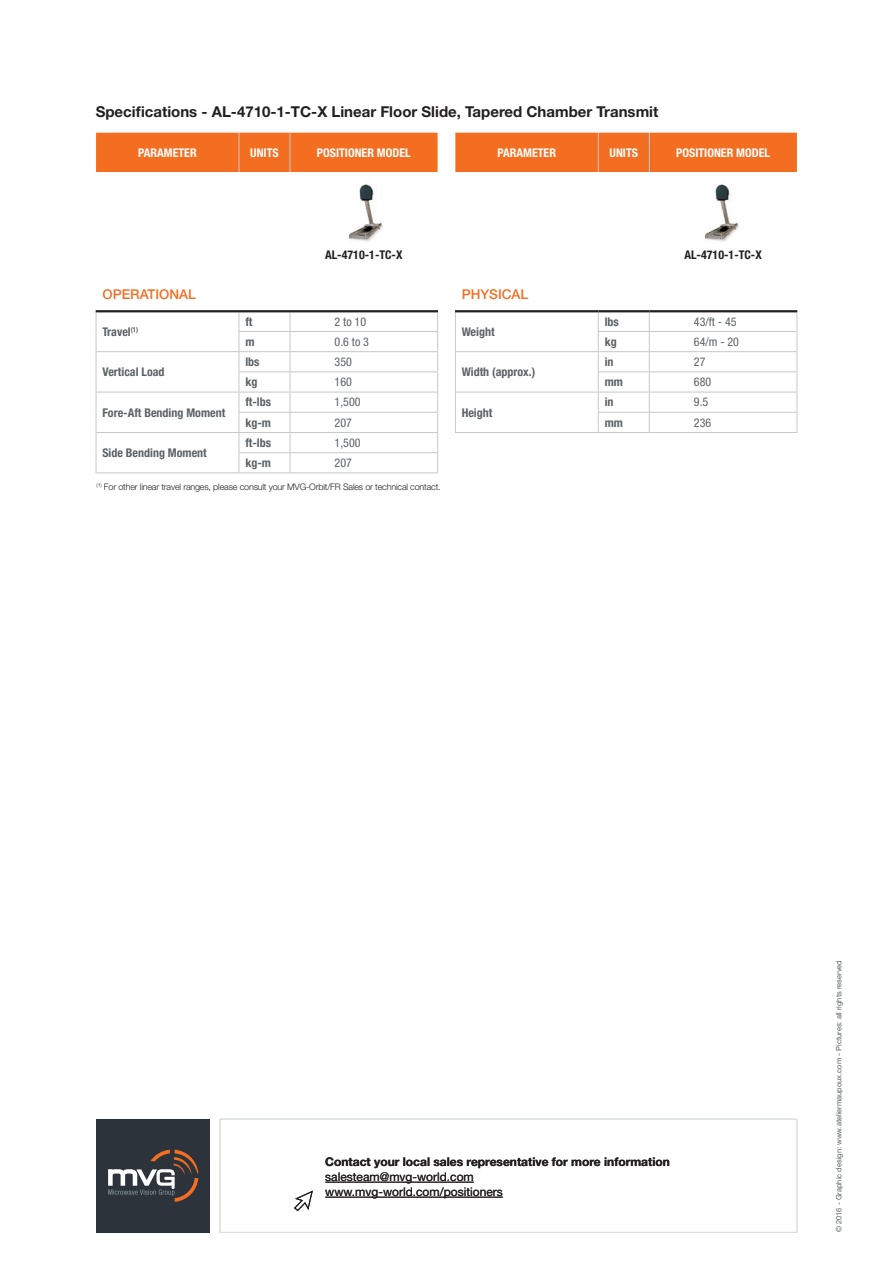
<style>
.page{position:relative;width:893px;height:1263px;background:#fff}
.page>*{position:absolute;margin:0;border:0;box-sizing:border-box;transform-origin:0 0}
.Titre_dessus_Tableau{font:700 15px "Helvetica Neue LT Std";color:#231f20}
.INTER_orange{font:500 13.5px "Helvetica Neue LT Std";color:#f36e21}
.Texte_gras_Fer_G{font:700 condensed 12px "Helvetica Neue LT Std";color:#5b6166}
.Texte_Fer_G{font:condensed 12px "Helvetica Neue LT Std";color:#5b6166}
.RUBRIQUE_zone_orange{font:700 condensed 12px "Helvetica Neue LT Std";color:#fff}
.texte_courant{font:700 12px "Helvetica Neue LT Std";color:#231f20}
.texte_courant-2{font:12px "Helvetica Neue LT Std";color:#231f20}
.code_produit{font:700 condensed 12px "Helvetica Neue LT Std";color:#231f20}
.TEXTE_COURANT{font:300 9px "Helvetica Neue LT Std";letter-spacing:-.02em;color:#231f20}
.t1{font:7.5px "Helvetica Neue LT Std";color:#5b6166}
</style>
<div class="page">
<hr style="left:325px;top:1182px;width:149px;height:1px;background:#231f20">
<hr style="left:325px;top:1197px;width:178px;height:1px;background:#231f20">
<svg style="left:294px;top:1190px;width:19px;height:22px"></svg>
<div style="left:220px;top:1119px;width:577px;height:114px;border:1px solid #dcdddf"></div>
<div style="left:96px;top:1119px;width:114px;height:114px;background:#2c333a"></div>
<svg style="left:108px;top:1150px;width:90px;height:52px"></svg>
<div style="left:96px;top:133px;width:342px;height:39px;background:#f36e21"></div>
<hr style="left:96px;top:351px;width:143px;height:1px;background:#c7c8ca">
<hr style="left:96px;top:392px;width:143px;height:1px;background:#c7c8ca">
<hr style="left:96px;top:432px;width:143px;height:1px;background:#c7c8ca">
<svg style="left:96px;top:312px;width:1px;height:160px"></svg>
<hr style="left:96px;top:472px;width:143px;height:1px;background:#c7c8ca">
<svg style="left:239px;top:312px;width:199px;height:160px"></svg>
<hr style="left:239px;top:472px;width:51px;height:1px;background:#c7c8ca">
<hr style="left:290px;top:472px;width:148px;height:1px;background:#c7c8ca">
<hr style="left:96px;top:310px;width:143px;height:2px;background:#231f20">
<hr style="left:239px;top:310px;width:51px;height:2px;background:#231f20">
<hr style="left:290px;top:310px;width:148px;height:2px;background:#231f20">
<hr style="left:239px;top:133px;width:1px;height:39px;background:#c7c8ca">
<hr style="left:290px;top:133px;width:1px;height:39px;background:#c7c8ca">
<div style="left:455px;top:133px;width:342px;height:39px;background:#f36e21"></div>
<hr style="left:455px;top:351px;width:143px;height:1px;background:#c7c8ca">
<hr style="left:455px;top:392px;width:143px;height:1px;background:#c7c8ca">
<svg style="left:455px;top:312px;width:1px;height:120px"></svg>
<hr style="left:455px;top:432px;width:143px;height:1px;background:#c7c8ca">
<svg style="left:598px;top:312px;width:199px;height:120px"></svg>
<hr style="left:598px;top:432px;width:51px;height:1px;background:#c7c8ca">
<hr style="left:649px;top:432px;width:148px;height:1px;background:#c7c8ca">
<hr style="left:455px;top:310px;width:143px;height:2px;background:#231f20">
<hr style="left:598px;top:310px;width:51px;height:2px;background:#231f20">
<hr style="left:649px;top:310px;width:148px;height:2px;background:#231f20">
<hr style="left:598px;top:133px;width:1px;height:39px;background:#c7c8ca">
<hr style="left:649px;top:133px;width:1px;height:39px;background:#c7c8ca">
<img style="left:348px;top:184px;width:35px;height:58px">
<img style="left:704px;top:184px;width:35px;height:58px">
<p class="Titre_dessus_Tableau" style="left:96px;top:102px;width:564px">Specifications - AL-4710-1-TC-X Linear Floor Slide, Tapered Chamber Transmit</p>
<p class="RUBRIQUE_zone_orange" style="left:138px;top:145px;width:60px">PARAMETER</p>
<p class="RUBRIQUE_zone_orange" style="left:250px;top:145px;width:30px">UNITS</p>
<p class="RUBRIQUE_zone_orange" style="left:317px;top:145px;width:95px">POSITIONER MODEL</p>
<p class="RUBRIQUE_zone_orange" style="left:498px;top:145px;width:60px">PARAMETER</p>
<p class="RUBRIQUE_zone_orange" style="left:610px;top:145px;width:30px">UNITS</p>
<p class="RUBRIQUE_zone_orange" style="left:676px;top:145px;width:95px">POSITIONER MODEL</p>
<p class="code_produit" style="left:325px;top:247px;width:79px">AL-4710-1-TC-X</p>
<p class="code_produit" style="left:684px;top:247px;width:79px">AL-4710-1-TC-X</p>
<p class="INTER_orange" style="left:102px;top:286px;width:95px">OPERATIONAL</p>
<p class="Texte_gras_Fer_G" style="left:102px;top:324px;width:37px">Travel<sup>(1)</sup></p>
<p class="Texte_gras_Fer_G" style="left:245px;top:314px;width:9px">ft</p>
<p class="Texte_Fer_G" style="left:335px;top:314px;width:33px">2 to 10</p>
<p class="Texte_gras_Fer_G" style="left:245px;top:334px;width:11px">m</p>
<p class="Texte_Fer_G" style="left:335px;top:335px;width:36px">0.6 to 3</p>
<p class="INTER_orange" style="left:462px;top:286px;width:68px">PHYSICAL</p>
<p class="Texte_gras_Fer_G" style="left:462px;top:324px;width:34px">Weight</p>
<p class="Texte_gras_Fer_G" style="left:605px;top:314px;width:16px">lbs</p>
<p class="Texte_Fer_G" style="left:694px;top:314px;width:44px">43/ft - 45</p>
<p class="Texte_gras_Fer_G" style="left:605px;top:334px;width:13px">kg</p>
<p class="Texte_Fer_G" style="left:694px;top:335px;width:47px">64/m - 20</p>
<p class="Texte_gras_Fer_G" style="left:102px;top:365px;width:64px">Vertical Load</p>
<p class="Texte_gras_Fer_G" style="left:245px;top:354px;width:16px">lbs</p>
<p class="Texte_Fer_G" style="left:335px;top:355px;width:19px">350</p>
<p class="Texte_gras_Fer_G" style="left:245px;top:375px;width:13px">kg</p>
<p class="Texte_Fer_G" style="left:335px;top:375px;width:19px">160</p>
<p class="Texte_gras_Fer_G" style="left:462px;top:365px;width:75px">Width (approx.)</p>
<p class="Texte_gras_Fer_G" style="left:605px;top:354px;width:10px">in</p>
<p class="Texte_Fer_G" style="left:694px;top:355px;width:13px">27</p>
<p class="Texte_gras_Fer_G" style="left:605px;top:375px;width:20px">mm</p>
<p class="Texte_Fer_G" style="left:694px;top:375px;width:19px">680</p>
<p class="Texte_gras_Fer_G" style="left:102px;top:405px;width:124px">Fore-Aft Bending Moment</p>
<p class="Texte_gras_Fer_G" style="left:245px;top:395px;width:27px">ft-lbs</p>
<p class="Texte_Fer_G" style="left:335px;top:395px;width:27px">1,500</p>
<p class="Texte_gras_Fer_G" style="left:245px;top:415px;width:27px">kg-m</p>
<p class="Texte_Fer_G" style="left:335px;top:415px;width:19px">207</p>
<p class="Texte_gras_Fer_G" style="left:462px;top:405px;width:32px">Height</p>
<p class="Texte_gras_Fer_G" style="left:605px;top:395px;width:10px">in</p>
<p class="Texte_Fer_G" style="left:694px;top:395px;width:16px">9.5</p>
<p class="Texte_gras_Fer_G" style="left:605px;top:415px;width:20px">mm</p>
<p class="Texte_Fer_G" style="left:694px;top:415px;width:19px">236</p>
<p class="Texte_gras_Fer_G" style="left:102px;top:445px;width:106px">Side Bending Moment</p>
<p class="Texte_gras_Fer_G" style="left:245px;top:435px;width:27px">ft-lbs</p>
<p class="Texte_Fer_G" style="left:335px;top:436px;width:27px">1,500</p>
<p class="Texte_gras_Fer_G" style="left:245px;top:455px;width:27px">kg-m</p>
<p class="Texte_Fer_G" style="left:335px;top:456px;width:19px">207</p>
<p class="TEXTE_COURANT" style="left:97px;top:482px;width:346px"><sup>(1)</sup> For other linear travel ranges, please consult your MVG-Orbit/FR Sales or technical contact.</p>
<p class="texte_courant" style="left:325px;top:1154px;width:346px">Contact your local sales representative for more information</p>
<p class="texte_courant-2" style="left:325px;top:1169px;width:150px">salesteam@mvg-world.com</p>
<p class="texte_courant-2" style="left:325px;top:1184px;width:179px">www.mvg-world.com/positioners</p>
<p class="t1" style="left:834px;top:1232px;width:273px;rotate:-90deg">© 2016 - Graphic design: www.ateliermaupoux.com - Pictures: all rights reserved</p>
</div>
